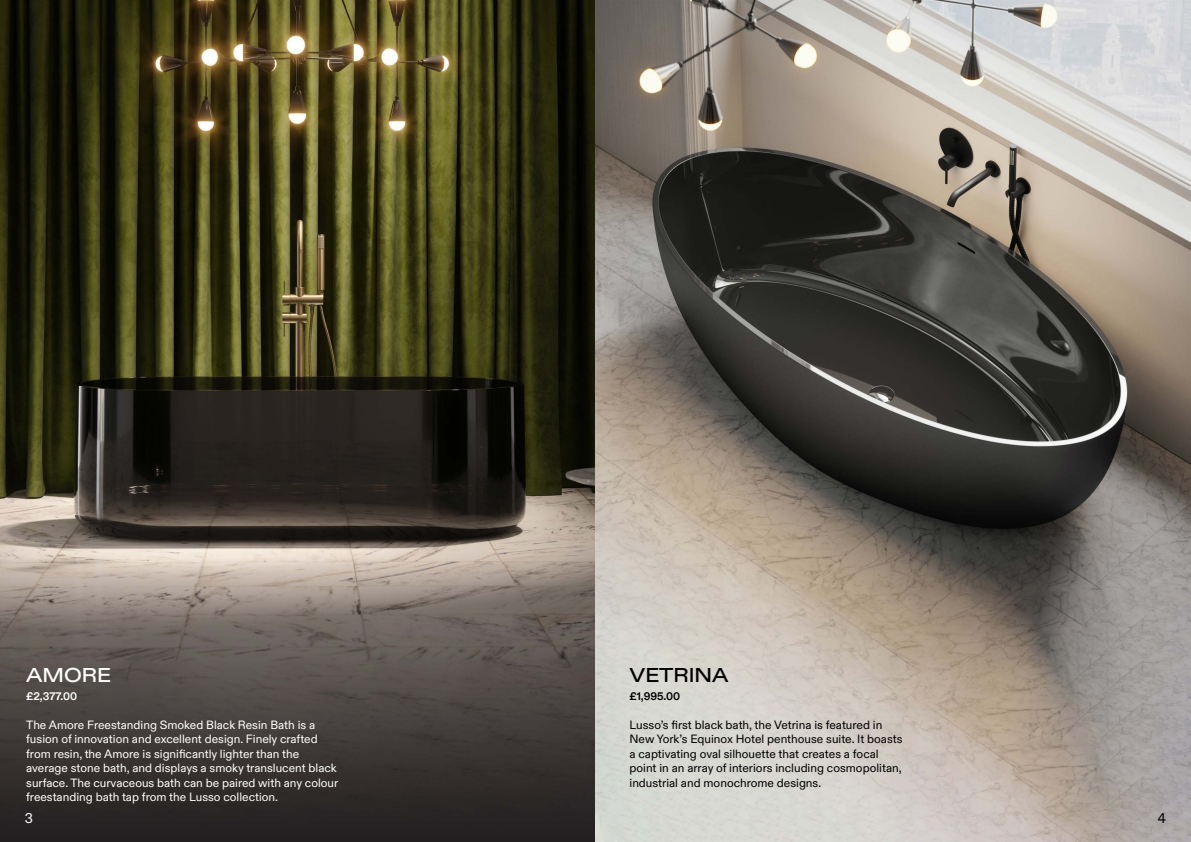
<style>
.page{position:relative;width:1191px;height:842px;background:#fff}
.page>*{position:absolute;margin:0;border:0;box-sizing:border-box;transform-origin:0 0}
.t1{font:500 20px "ABC Diatype Extended";color:#000}
.t2{font:500 20px "ABC Diatype Extended";color:#fff}
.t3{font:14px "ABC Diatype";color:#fff}
.t4{font:14px "ABC Diatype";color:#000}
.t5{font:12px/14.4px "ABC Diatype";color:#fff}
.t6{font:12px/14.4px "ABC Diatype";color:#000}
.t7{font:700 11px "ABC Diatype";color:#fff}
.t8{font:700 11px "ABC Diatype";color:#000}
</style>
<div class="page">
<img style="left:0;top:0;width:1190px;height:842px">
<h1 class="t2" style="left:26px;top:663px;width:86px">AMORE</h1>
<p class="t5" style="left:26px;top:718px;width:314px">The Amore Freestanding Smoked Black Resin Bath is a fusion of innovation and excellent design. Finely crafted from resin, the Amore is significantly lighter than the average stone bath, and displays a smoky translucent black surface. The curvaceous bath can be paired with any colour freestanding bath tap from the Lusso collection.</p>
<p class="t7" style="left:26px;top:690px;width:52px">£2,377.00</p>
<h1 class="t1" style="left:629px;top:663px;width:101px">VETRINA</h1>
<p class="t6" style="left:629px;top:718px;width:274px">Lusso’s first black bath, the Vetrina is featured in New York’s Equinox Hotel penthouse suite. It boasts a captivating oval silhouette that creates a focal point in an array of interiors including cosmopolitan, industrial and monochrome designs.</p>
<p class="t8" style="left:629px;top:690px;width:52px">£1,995.00</p>
<p class="t3" style="left:25px;top:810px;width:10px">3</p>
<p class="t4" style="left:1157px;top:810px;width:10px">4</p>
</div>
